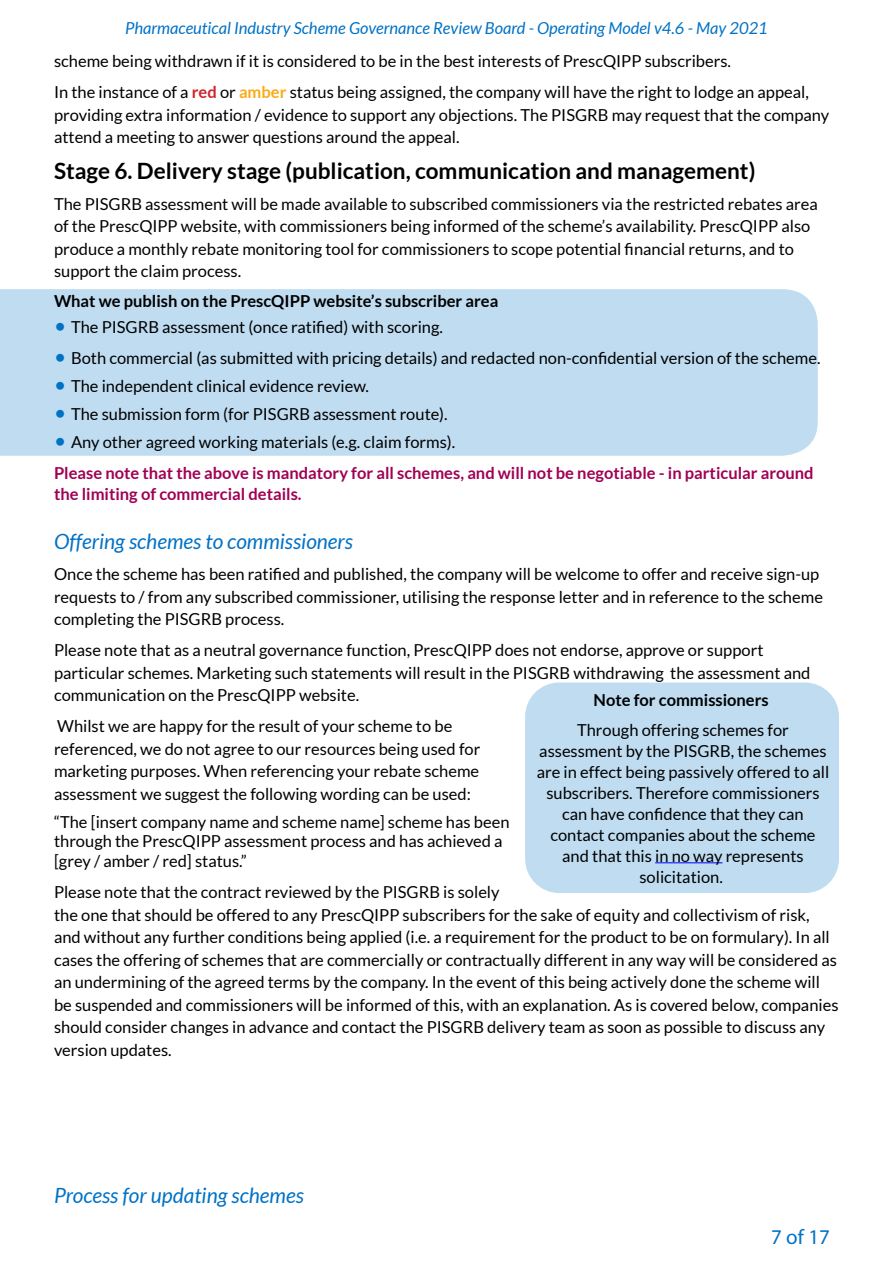
<style>
.page{position:relative;width:893px;height:1263px;background:#fff}
.page>*{position:absolute;margin:0;border:0;box-sizing:border-box;transform-origin:0 0}
.t1{font:700 22.5px "Lato";color:#000}
.t2{font:italic 21px "Lato";color:#0072c6}
.t3{font:21px "Myriad Pro";color:#0072c6}
.t4{font:16.5px/22.5px "Lato";color:#000}
.t5{font:700 16.5px/31.7px "Lato";color:#a00054}
.t6{font:italic 16.5px "Lato";color:#0072c6}
.t7{font:700 16.5px "Lato";color:#000}
.s1{font-weight:700;color:#d2232a}
.s2{font-weight:700;color:#fbab18}
.s3{font-size:21px;color:#0072c6}
.s4{font-weight:400;font-size:21px;color:#0072c6}
.s5{font-weight:400;color:#000}
</style>
<div class="page">
<div style="left:0;top:289px;width:818px;height:167px;background:#bfdcf1"></div>
<div style="left:525px;top:682px;width:314px;height:211px;background:#bfdcf1;border-radius:34px"></div>
<hr style="left:655px;top:862px;width:67px;height:1px;background:#00f">
<p class="t6" style="left:125px;top:19px;width:644px">Pharmaceutical Industry Scheme Governance Review Board - Operating Model v4.6 - May 2021</p>
<p class="t4" style="left:54px;top:46px;width:756px;line-height:31px">scheme being withdrawn if it is considered to be in the best interests of PrescQIPP subscribers.<br>In the instance of a <span class="s1">red</span> or <span class="s2">amber</span> status being assigned, the company will have the right to lodge an appeal,</p>
<p class="t4" style="left:54px;top:103px;width:777px">providing extra information / evidence to support any objections. The PISGRB may request that the company attend a meeting to answer questions around the appeal.</p>
<h1 class="t1" style="left:54px;top:158px;width:703px">Stage 6. Delivery stage (publication, communication and management)</h1>
<p class="t4" style="left:54px;top:192px;width:765px">The PISGRB assessment will be made available to subscribed commissioners via the restricted rebates area of the PrescQIPP website, with commissioners being informed of the scheme’s availability. PrescQIPP also produce a monthly rebate monitoring tool for commissioners to scope potential financial returns, and to support the claim process.</p>
<p class="t7" style="left:54px;top:291px;width:446px">What we publish on the PrescQIPP website’s subscriber area</p>
<p class="t4" style="left:54px;top:315px;width:391px"><span class="s3">•</span> The PISGRB assessment (once ratified) with scoring.</p>
<p class="t4" style="left:54px;top:346px;width:768px"><span class="s3">•</span> Both commercial (as submitted with pricing details) and redacted non-confidential version of the scheme.</p>
<p class="t4" style="left:54px;top:374px;width:317px"><span class="s3">•</span> The independent clinical evidence review.</p>
<p class="t4" style="left:54px;top:402px;width:395px"><span class="s3">•</span> The submission form (for PISGRB assessment route).</p>
<p class="t5" style="left:54px;top:426px;width:761px"><span class="s4">•</span> <span class="s5">Any other agreed working materials (e.g. claim forms).<br></span>Please note that the above is mandatory for all schemes, and will not be negotiable - in particular around</p>
<p class="t5" style="left:54px;top:478px;width:249px">the limiting of commercial details.</p>
<p class="t2" style="left:54px;top:530px;width:301px">Offering schemes to commissioners</p>
<p class="t4" style="left:54px;top:563px;width:770px">Once the scheme has been ratified and published, the company will be welcome to offer and receive sign-up requests to / from any subscribed commissioner, utilising the response letter and in reference to the scheme completing the PISGRB process.</p>
<p class="t4" style="left:54px;top:639px;width:758px">Please note that as a neutral governance function, PrescQIPP does not endorse, approve or support particular schemes. Marketing such statements will result in the PISGRB withdrawing the assessment and communication on the PrescQIPP website.</p>
<p class="t4" style="left:54px;top:715px;width:428px">Whilst we are happy for the result of your scheme to be referenced, we do not agree to our resources being used for marketing purposes. When referencing your rebate scheme assessment we suggest the following wording can be used:</p>
<p class="t4" style="left:54px;top:812px;width:457px;line-height:19.5px">“The [insert company name and scheme name] scheme has been through the PrescQIPP assessment process and has achieved a [grey / amber / red] status.”</p>
<p class="t4" style="left:54px;top:881px;width:786px">Please note that the contract reviewed by the PISGRB is solely<br>the one that should be offered to any PrescQIPP subscribers for the sake of equity and collectivism of risk, and without any further conditions being applied (i.e. a requirement for the product to be on formulary). In all cases the offering of schemes that are commercially or contractually different in any way will be considered as an undermining of the agreed terms by the company. In the event of this being actively done the scheme will be suspended and commissioners will be informed of this, with an explanation. As is covered below, companies should consider changes in advance and contact the PISGRB delivery team as soon as possible to discuss any version updates.</p>
<p class="t7" style="left:593px;top:691px;width:177px">Note for commissioners</p>
<p class="t4" style="left:537px;top:719px;width:294px;line-height:21px;text-align:center">Through offering schemes for assessment by the PISGRB, the schemes are in effect being passively offered to all subscribers. Therefore commissioners can have confidence that they can contact companies about the scheme and that this in no way represents solicitation.</p>
<p class="t2" style="left:54px;top:1183px;width:251px">Process for updating schemes</p>
<p class="t3" style="left:771px;top:1224px;width:60px">7 of 17</p>
</div>
